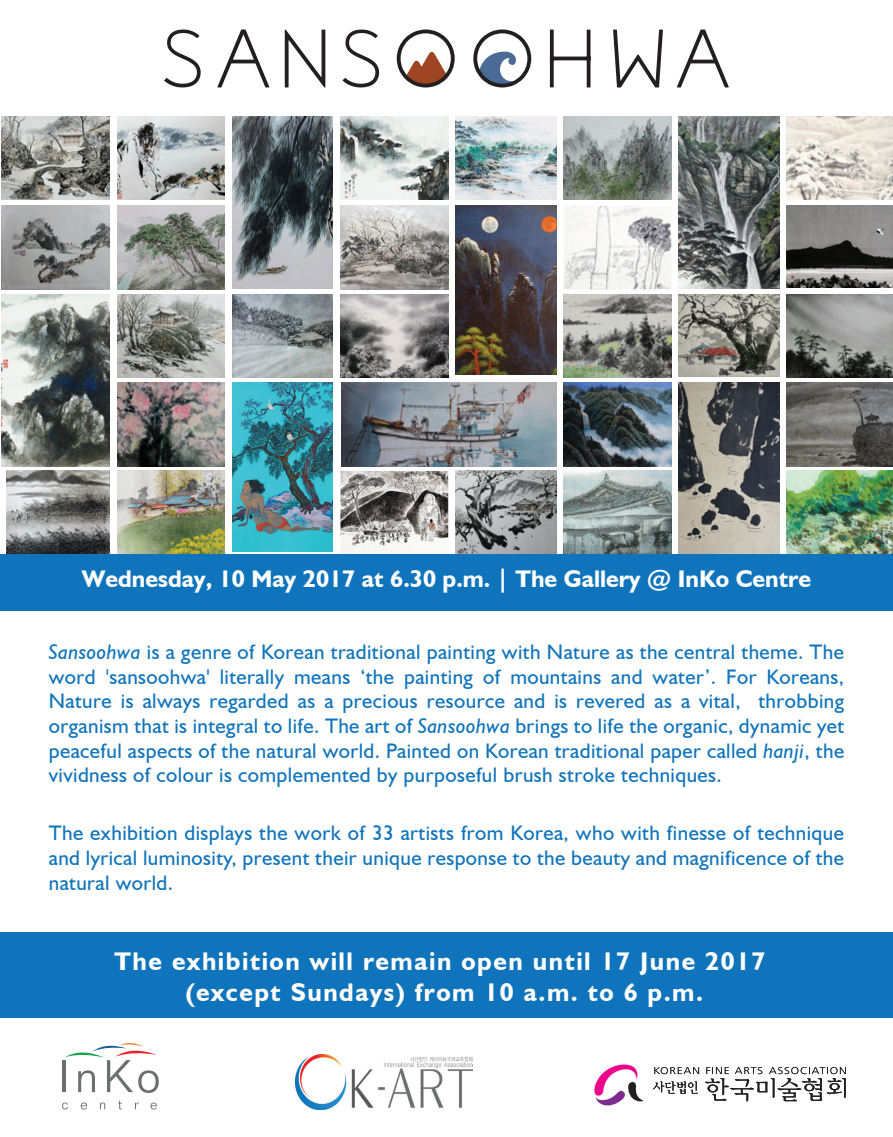
<style>
.page{position:relative;width:893px;height:1137px;background:#fff}
.page>*{position:absolute;margin:0;border:0;box-sizing:border-box;transform-origin:0 0}
.t1{font:700 25.5px/30.6px "Humanist 521 BT";letter-spacing:.06em;color:#fff;text-align:center}
.t2{font:700 24px "Humanist 521 BT";color:#fff}
.t3{font:21px/24.6px "Humanist 521 BT";letter-spacing:.02em;color:#1074bc;text-align:justify}
.s1{font-style:italic}
</style>
<div class="page">
<img style="left:787px;top:206px;width:106px;height:82px">
<img style="left:787px;top:116px;width:106px;height:83px">
<img style="left:679px;top:294px;width:100px;height:83px">
<img style="left:787px;top:294px;width:106px;height:83px">
<img style="left:787px;top:382px;width:106px;height:84px">
<img style="left:787px;top:471px;width:106px;height:83px">
<img style="left:679px;top:116px;width:100px;height:172px">
<img style="left:1px;top:206px;width:108px;height:83px">
<img style="left:117px;top:206px;width:108px;height:83px">
<img style="left:340px;top:206px;width:108px;height:83px">
<img style="left:564px;top:206px;width:107px;height:83px">
<img style="left:1px;top:116px;width:108px;height:83px">
<img style="left:117px;top:116px;width:108px;height:83px">
<img style="left:340px;top:116px;width:108px;height:83px">
<img style="left:564px;top:116px;width:107px;height:83px">
<img style="left:117px;top:294px;width:108px;height:83px">
<img style="left:232px;top:294px;width:101px;height:83px">
<img style="left:341px;top:383px;width:215px;height:83px">
<img style="left:564px;top:294px;width:107px;height:83px">
<img style="left:1px;top:294px;width:108px;height:172px">
<img style="left:117px;top:382px;width:108px;height:84px">
<img style="left:564px;top:382px;width:107px;height:84px">
<img style="left:6px;top:471px;width:103px;height:83px">
<img style="left:117px;top:471px;width:108px;height:83px">
<img style="left:340px;top:471px;width:108px;height:83px">
<img style="left:455px;top:471px;width:101px;height:83px">
<img style="left:564px;top:471px;width:107px;height:83px">
<img style="left:232px;top:116px;width:101px;height:172px">
<img style="left:455px;top:206px;width:101px;height:168px">
<img style="left:232px;top:382px;width:101px;height:169px">
<img style="left:679px;top:382px;width:100px;height:172px">
<img style="left:455px;top:116px;width:101px;height:83px">
<img style="left:340px;top:294px;width:108px;height:83px">
<svg style="left:164px;top:30px;width:37px;height:57px"></svg>
<svg style="left:217px;top:29px;width:52px;height:58px"></svg>
<svg style="left:285px;top:30px;width:40px;height:57px"></svg>
<svg style="left:343px;top:30px;width:36px;height:57px"></svg>
<svg style="left:397px;top:29px;width:58px;height:58px"></svg>
<svg style="left:473px;top:29px;width:58px;height:58px"></svg>
<hr style="left:587px;top:30px;width:3px;height:57px;background:#231f20">
<hr style="left:550px;top:57px;width:40px;height:3px;background:#231f20">
<svg style="left:550px;top:30px;width:4px;height:57px"></svg>
<svg style="left:613px;top:30px;width:50px;height:57px"></svg>
<svg style="left:677px;top:29px;width:52px;height:58px"></svg>
<hr style="left:63px;top:1059px;width:3px;height:32px;background:#6d6e70">
<svg style="left:65px;top:1043px;width:94px;height:49px"></svg>
<svg style="left:63px;top:1102px;width:5px;height:7px"></svg>
<svg style="left:81px;top:1102px;width:6px;height:7px"></svg>
<svg style="left:100px;top:1102px;width:5px;height:6px"></svg>
<svg style="left:118px;top:1100px;width:4px;height:9px"></svg>
<svg style="left:135px;top:1102px;width:4px;height:6px"></svg>
<svg style="left:151px;top:1102px;width:6px;height:7px"></svg>
<svg style="left:654px;top:1067px;width:45px;height:6px"></svg>
<svg style="left:653px;top:1081px;width:45px;height:12px"></svg>
<svg style="left:705px;top:1067px;width:141px;height:34px"></svg>
<svg style="left:594px;top:1064px;width:50px;height:41px"></svg>
<img style="left:295px;top:1054px;width:178px;height:54px">
<div style="left:0;top:554px;width:893px;height:57px;background:#1074bc"></div>
<div style="left:0;top:932px;width:893px;height:85px;background:#1074bc"></div>
<p class="t2" style="left:82px;top:563px;width:731px">Wednesday, 10 May 2017 at 6.30 p.m. | The Gallery @ InKo Centre</p>
<p class="t3" style="left:49px;top:639px;width:797px"><span class="s1">Sansoohwa</span> is a genre of Korean traditional painting with Nature as the central theme. The word 'sansoohwa' literally means ‘the painting of mountains and water’. For Koreans, Nature is always regarded as a precious resource and is revered as a vital, throbbing organism that is integral to life. The art of <span class="s1">Sansoohwa</span> brings to life the organic, dynamic yet peaceful aspects of the natural world. Painted on Korean traditional paper called <span class="s1">hanji</span>, the vividness of colour is complemented by purposeful brush stroke techniques.</p>
<p class="t3" style="left:49px;top:820px;width:797px">The exhibition displays the work of 33 artists from Korea, who with finesse of technique and lyrical luminosity, present their unique response to the beauty and magnificence of the natural world.</p>
<p class="t1" style="left:115px;top:945px;width:652px">The exhibition will remain open until 17 June 2017 (except Sundays) from 10 a.m. to 6 p.m.</p>
</div>
